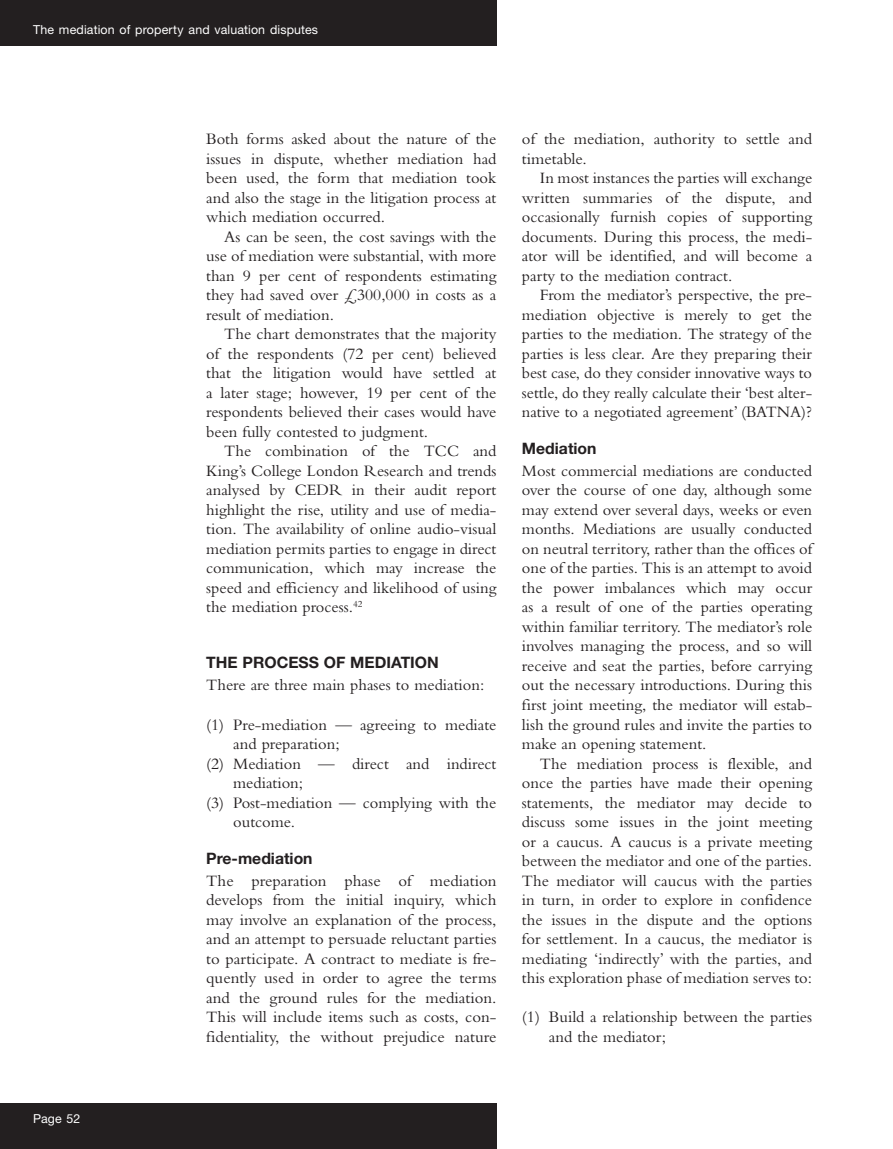
<style>
.page{position:relative;width:893px;height:1149px;background:#fff}
.page>*{position:absolute;margin:0;border:0;box-sizing:border-box;transform-origin:0 0}
.text_indent{font:16.5px/19.5px "Bembo MT Pro";color:#231f20;text-align:justify}
.text{font:16.5px/19.5px "Bembo MT Pro";color:#231f20}
.b_head{font:700 15.75px "Helvetica Neue LT Pro";color:#231f20}
.a_head{font:700 15.75px "Helvetica Neue LT Pro";color:#231f20}
.t1{font:12.3px "Helvetica Neue LT Pro";letter-spacing:.01em;color:#fff}
</style>
<div class="page">
<div style="left:0;top:0;width:496px;height:46px;background:#231f20"></div>
<div style="left:0;top:1103px;width:496px;height:45px;background:#231f20"></div>
<p class="t1" style="left:33px;top:22px;width:286px">The mediation of property and valuation disputes</p>
<p class="t1" style="left:33px;top:1110px;width:49px">Page 52</p>
<p class="text" style="left:206px;top:129px;width:292px;text-align:justify">Both forms asked about the nature of the issues in dispute, whether mediation had been used, the form that mediation took and also the stage in the litigation process at which mediation occurred.</p>
<p class="text_indent" style="left:206px;top:226px;width:292px;text-indent:18px">As can be seen, the cost savings with the use of mediation were substantial, with more than 9 per cent of respondents estimating they had saved over £300,000 in costs as a result of mediation.</p>
<p class="text_indent" style="left:206px;top:324px;width:292px;text-indent:18px">The chart demonstrates that the majority of the respondents (72 per cent) believed that the litigation would have settled at a later stage; however, 19 per cent of the respondents believed their cases would have been fully contested to judgment.</p>
<p class="text_indent" style="left:206px;top:441px;width:292px;text-indent:18px">The combination of the TCC and King’s College London Research and trends analysed by CEDR in their audit report highlight the rise, utility and use of media&shy;tion. The availability of online audio-visual mediation permits parties to engage in direct communication, which may increase the speed and efficiency and likelihood of using the mediation process.<sup>42</sup></p>
<p class="a_head" style="left:206px;top:652px;width:234px">THE PROCESS OF MEDIATION</p>
<p class="text" style="left:206px;top:675px;width:280px">There are three main phases to mediation:</p>
<p class="text" style="left:233px;top:714px;width:265px;text-indent:-27px">(1) Pre-mediation — agreeing to mediate and preparation;</p>
<p class="text" style="left:233px;top:753px;width:265px;text-indent:-27px">(2) Mediation — direct and indirect mediation;</p>
<p class="text" style="left:233px;top:792px;width:265px;text-indent:-27px">(3) Post-mediation — complying with the outcome.</p>
<p class="b_head" style="left:206px;top:847px;width:108px">Pre-mediation</p>
<p class="text" style="left:206px;top:870px;width:292px;text-align:justify">The preparation phase of mediation develops from the initial inquiry, which may involve an explanation of the process, and an attempt to persuade reluctant parties to participate. A contract to mediate is fre&shy;quently used in order to agree the terms and the ground rules for the mediation.<br>This will include items such as costs, con&shy;fidentiality, the without prejudice nature</p>
<p class="text" style="left:522px;top:129px;width:292px">of the mediation, authority to settle and timetable.</p>
<p class="text_indent" style="left:522px;top:168px;width:292px;text-indent:18px">In most instances the parties will exchange written summaries of the dispute, and occasionally furnish copies of supporting documents. During this process, the medi&shy;ator will be identified, and will become a party to the mediation contract.</p>
<p class="text_indent" style="left:522px;top:285px;width:292px;text-indent:18px">From the mediator’s perspective, the pre&shy;mediation objective is merely to get the parties to the mediation. The strategy of the parties is less clear. Are they preparing their best case, do they consider innovative ways to settle, do they really calculate their ‘best alter&shy;native to a negotiated agreement’ (BATNA)?</p>
<p class="b_head" style="left:522px;top:438px;width:76px">Mediation</p>
<p class="text" style="left:522px;top:460px;width:292px;text-align:justify">Most commercial mediations are conducted over the course of one day, although some may extend over several days, weeks or even months. Mediations are usually conducted on neutral territory, rather than the offices of one of the parties. This is an attempt to avoid the power imbalances which may occur as a result of one of the parties operating within familiar territory. The mediator’s role involves managing the process, and so will receive and seat the parties, before carrying out the necessary introductions. During this first joint meeting, the mediator will estab&shy;lish the ground rules and invite the parties to make an opening statement.</p>
<p class="text_indent" style="left:522px;top:753px;width:292px;text-indent:18px">The mediation process is flexible, and once the parties have made their opening statements, the mediator may decide to discuss some issues in the joint meeting or a caucus. A caucus is a private meeting between the mediator and one of the parties.<br>The mediator will caucus with the parties in turn, in order to explore in confidence the issues in the dispute and the options for settlement. In a caucus, the mediator is mediating ‘indirectly’ with the parties, and this exploration phase of mediation serves to:</p>
<p class="text" style="left:549px;top:1006px;width:265px;text-indent:-27px">(1) Build a relationship between the parties and the mediator;</p>
</div>
